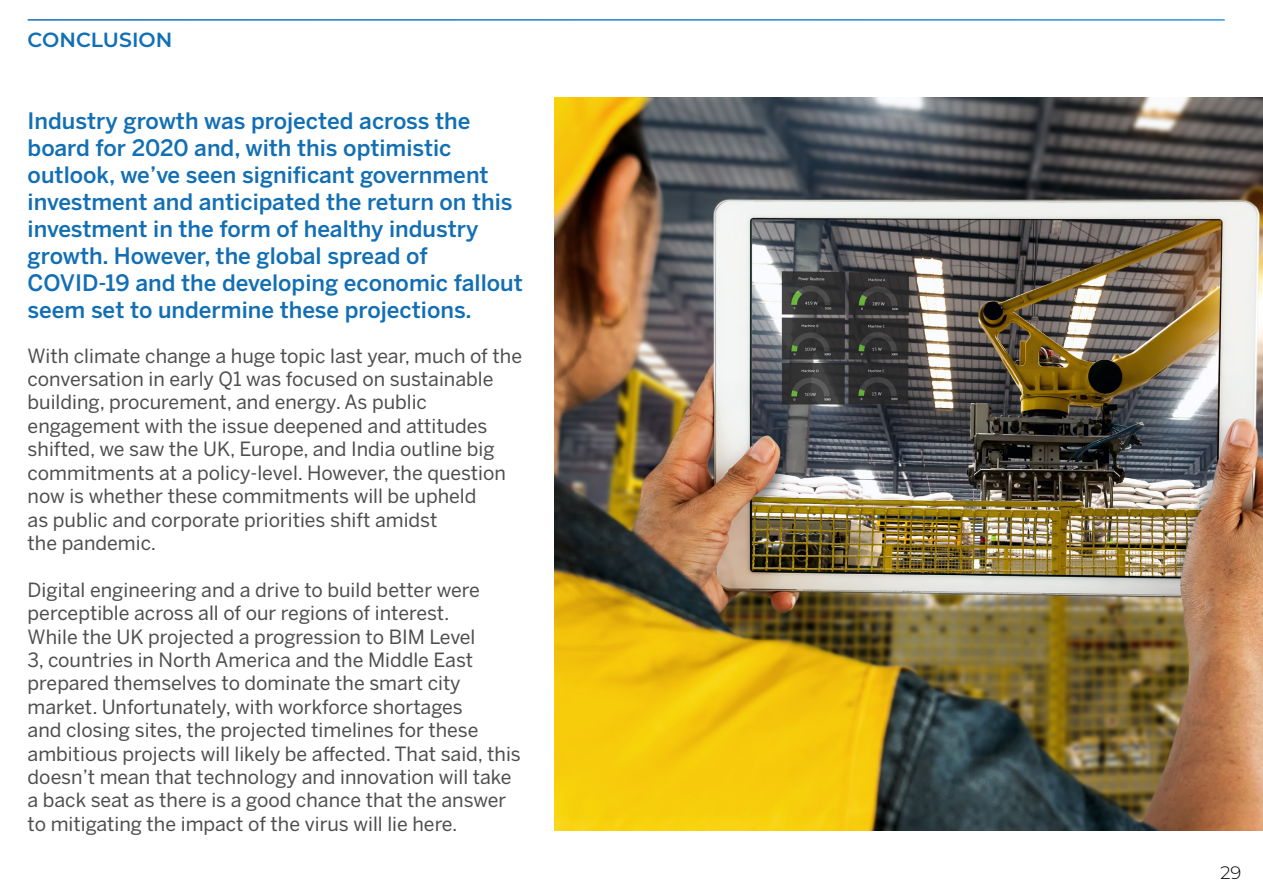
<style>
.page{position:relative;width:1263px;height:893px;background:#fff}
.page>*{position:absolute;margin:0;border:0;box-sizing:border-box;transform-origin:0 0}
.t1{font:500 22.5px/27px "Benton Sans";color:#126fb4}
.t2{font:600 20.4px "Montserrat";color:#126fb4}
.t3{font:19.5px/23.4px "Benton Sans";color:#4e4e4e}
.t4{font:300 18px "Montserrat";color:#000}
</style>
<div class="page">
<img style="left:555px;top:98px;width:708px;height:733px">
<p class="t2" style="left:28px;top:25px;width:146px">CONCLUSION</p>
<p class="t1" style="left:28px;top:107px;width:497px">Industry growth was projected across the board for 2020 and, with this optimistic outlook, we’ve seen significant government investment and anticipated the return on this investment in the form of healthy industry growth. However, the global spread of COVID-19 and the developing economic fallout seem set to undermine these projections.</p>
<p class="t3" style="left:28px;top:344px;width:496px">With climate change a huge topic last year, much of the conversation in early Q1 was focused on sustainable building, procurement, and energy. As public engagement with the issue deepened and attitudes shifted, we saw the UK, Europe, and India outline big commitments at a policy-level. However, the question now is whether these commitments will be upheld<br>as public and corporate priorities shift amidst<br>the pandemic.</p>
<p class="t3" style="left:28px;top:578px;width:495px">Digital engineering and a drive to build better were perceptible across all of our regions of interest.<br>While the UK projected a progression to BIM Level<br>3, countries in North America and the Middle East prepared themselves to dominate the smart city market. Unfortunately, with workforce shortages<br>and closing sites, the projected timelines for these ambitious projects will likely be affected. That said, this doesn’t mean that technology and innovation will take a back seat as there is a good chance that the answer to mitigating the impact of the virus will lie here.</p>
<p class="t4" style="left:1220px;top:860px;width:22px">29</p>
</div>
